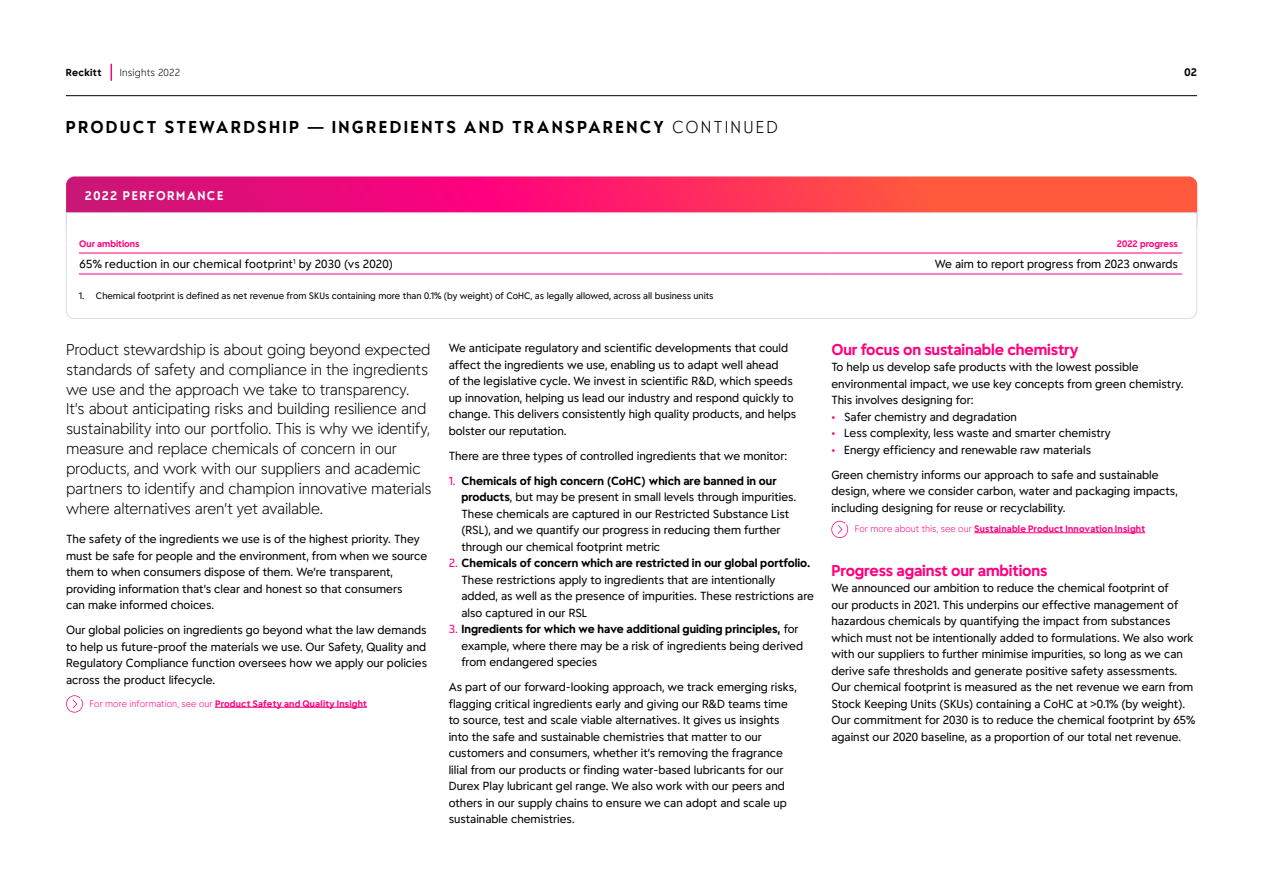
<style>
.page{position:relative;width:1263px;height:893px;background:#fff}
.page>*{position:absolute;margin:0;border:0;box-sizing:border-box;transform-origin:0 0}
.t1{font:700 16.5px "Energy";letter-spacing:.13em;color:#000}
.t2{font:300 15px/19.8px "Energy";letter-spacing:-.015em;color:#000}
.t3{font:700 15px "Energy";letter-spacing:-.01em;color:#ff007f}
.t4{font:700 12px "Energy";letter-spacing:.12em;color:#fff}
.t5{font:11.25px/16.5px "Energy";color:#000}
.t6{font:11.25px "Energy";letter-spacing:.02em;color:#000}
.t7{font:700 10.5px "Energy";color:#000}
.t8{font:300 9.75px "Energy";letter-spacing:.015em;color:#000}
.t9{font:700 9.75px "Energy";letter-spacing:.025em;color:#000}
.t10{font:9px "Energy";color:#000}
.t11{font:700 9px "Energy";letter-spacing:.02em;color:#ff007f}
.t12{font:700 9px "Energy";color:#ff007f}
.s1{font-weight:300}
.s2{color:#ff007f}
.s3{font-weight:700}
</style>
<div class="page">
<svg style="left:66px;top:176px;width:1131px;height:36px;background:#f42d62"></svg>
<svg style="left:66px;top:212px;width:1131px;height:107px"></svg>
<hr style="left:79px;top:253px;width:752px;height:1px;background:#ff007f">
<hr style="left:79px;top:274px;width:752px;height:1px;background:#ff007f">
<hr style="left:831px;top:253px;width:351px;height:1px;background:#ff007f">
<hr style="left:831px;top:274px;width:351px;height:1px;background:#ff007f">
<hr style="left:215px;top:707px;width:152px;height:1px;background:#ff007f">
<svg style="left:66px;top:695px;width:17px;height:18px"></svg>
<hr style="left:974px;top:532px;width:171px;height:1px;background:#ff007f">
<svg style="left:831px;top:521px;width:17px;height:17px"></svg>
<svg style="left:111px;top:64px;width:1px;height:17px"></svg>
<hr style="left:66px;top:95px;width:1131px;height:1px;background:#000">
<p class="t9" style="left:66px;top:66px;width:37px">Reckitt</p>
<p class="t8" style="left:120px;top:66px;width:62px">Insights 2022</p>
<h1 class="t1" style="left:66px;top:116px;width:714px">PRODUCT STEWARDSHIP — INGREDIENTS AND TRANSPARENCY <span class="s1">CONTINUED</span></h1>
<p class="t4" style="left:85px;top:188px;width:140px">2022 PERFORMANCE</p>
<p class="t7" style="left:1184px;top:65px;width:14px">02</p>
<p class="t12" style="left:79px;top:237px;width:62px">Our ambitions</p>
<p class="t12" style="left:1117px;top:237px;width:63px">2022 progress</p>
<p class="t6" style="left:80px;top:256px;width:315px">65% reduction in our chemical footprint<sup>1</sup> by 2030 (vs 2020)</p>
<p class="t5" style="left:935px;top:255px;width:245px">We aim to report progress from 2023 onwards</p>
<p class="t10" style="left:79px;top:290px;width:636px">1. Chemical footprint is defined as net revenue from SKUs containing more than 0.1% (by weight) of CoHC, as legally allowed, across all business units</p>
<p class="t2" style="left:66px;top:339px;width:367px">Product stewardship is about going beyond expected standards of safety and compliance in the ingredients we use and the approach we take to transparency.<br>It’s about anticipating risks and building resilience and sustainability into our portfolio. This is why we identify, measure and replace chemicals of concern in our products, and work with our suppliers and academic partners to identify and champion innovative materials where alternatives aren’t yet available.</p>
<p class="t5" style="left:66px;top:531px;width:363px">The safety of the ingredients we use is of the highest priority. They must be safe for people and the environment, from when we source them to when consumers dispose of them. We’re transparent, providing information that’s clear and honest so that consumers<br>can make informed choices.</p>
<p class="t5" style="left:66px;top:622px;width:362px;text-align:justify">Our global policies on ingredients go beyond what the law demands to help us future-proof the materials we use. Our Safety, Quality and Regulatory Compliance function oversees how we apply our policies across the product lifecycle.</p>
<p class="t11" style="left:90px;top:697px;width:279px"><span class="s1">For more information, see our</span> Product Safety and Quality Insight</p>
<p class="t5" style="left:449px;top:340px;width:349px">We anticipate regulatory and scientific developments that could affect the ingredients we use, enabling us to adapt well ahead<br>of the legislative cycle. We invest in scientific R&amp;D, which speeds up innovation, helping us lead our industry and respond quickly to change. This delivers consistently high quality products, and helps bolster our reputation.</p>
<p class="t5" style="left:449px;top:447px;width:340px">There are three types of controlled ingredients that we monitor:</p>
<p class="t5" style="left:461px;top:472px;width:336px;text-indent:-13px"><span class="s2">1.</span> <span class="s3">Chemicals of high concern (CoHC) which are banned in our products</span>, but may be present in small levels through impurities.<br>These chemicals are captured in our Restricted Substance List (RSL), and we quantify our progress in reducing them further through our chemical footprint metric</p>
<p class="t5" style="left:461px;top:555px;width:354px;text-indent:-13px"><span class="s2">2.</span> <span class="s3">Chemicals of concern which are restricted in our global portfolio.<br></span>These restrictions apply to ingredients that are intentionally added, as well as the presence of impurities. These restrictions are also captured in our RSL</p>
<p class="t5" style="left:461px;top:621px;width:343px;text-indent:-13px"><span class="s2">3.</span> <span class="s3">Ingredients for which we have additional guiding principles,</span> for example, where there may be a risk of ingredients being derived from endangered species</p>
<p class="t5" style="left:449px;top:679px;width:350px">As part of our forward-looking approach, we track emerging risks, flagging critical ingredients early and giving our R&amp;D teams time to source, test and scale viable alternatives. It gives us insights into the safe and sustainable chemistries that matter to our customers and consumers, whether it’s removing the fragrance lilial from our products or finding water-based lubricants for our Durex Play lubricant gel range. We also work with our peers and others in our supply chains to ensure we can adopt and scale up sustainable chemistries.</p>
<h2 class="t3" style="left:831px;top:339px;width:249px">Our focus on sustainable chemistry</h2>
<p class="t5" style="left:831px;top:359px;width:354px">To help us develop safe products with the lowest possible environmental impact, we use key concepts from green chemistry.<br>This involves designing for:</p>
<p class="t5" style="left:831px;top:408px;width:187px"><span class="s2">•</span> Safer chemistry and degradation</p>
<p class="t5" style="left:831px;top:425px;width:281px"><span class="s2">•</span> Less complexity, less waste and smarter chemistry</p>
<p class="t5" style="left:831px;top:441px;width:261px"><span class="s2">•</span> Energy efficiency and renewable raw materials</p>
<p class="t5" style="left:831px;top:466px;width:348px">Green chemistry informs our approach to safe and sustainable design, where we consider carbon, water and packaging impacts, including designing for reuse or recyclability.</p>
<p class="t11" style="left:855px;top:523px;width:292px"><span class="s1">For more about this, see our</span> Sustainable Product Innovation Insight</p>
<h2 class="t3" style="left:831px;top:560px;width:217px">Progress against our ambitions</h2>
<p class="t5" style="left:831px;top:580px;width:365px">We announced our ambition to reduce the chemical footprint of<br>our products in 2021. This underpins our effective management of hazardous chemicals by quantifying the impact from substances which must not be intentionally added to formulations. We also work with our suppliers to further minimise impurities, so long as we can derive safe thresholds and generate positive safety assessments.<br>Our chemical footprint is measured as the net revenue we earn from Stock Keeping Units (SKUs) containing a CoHC at &gt;0.1% (by weight).<br>Our commitment for 2030 is to reduce the chemical footprint by 65% against our 2020 baseline, as a proportion of our total net revenue.</p>
</div>
